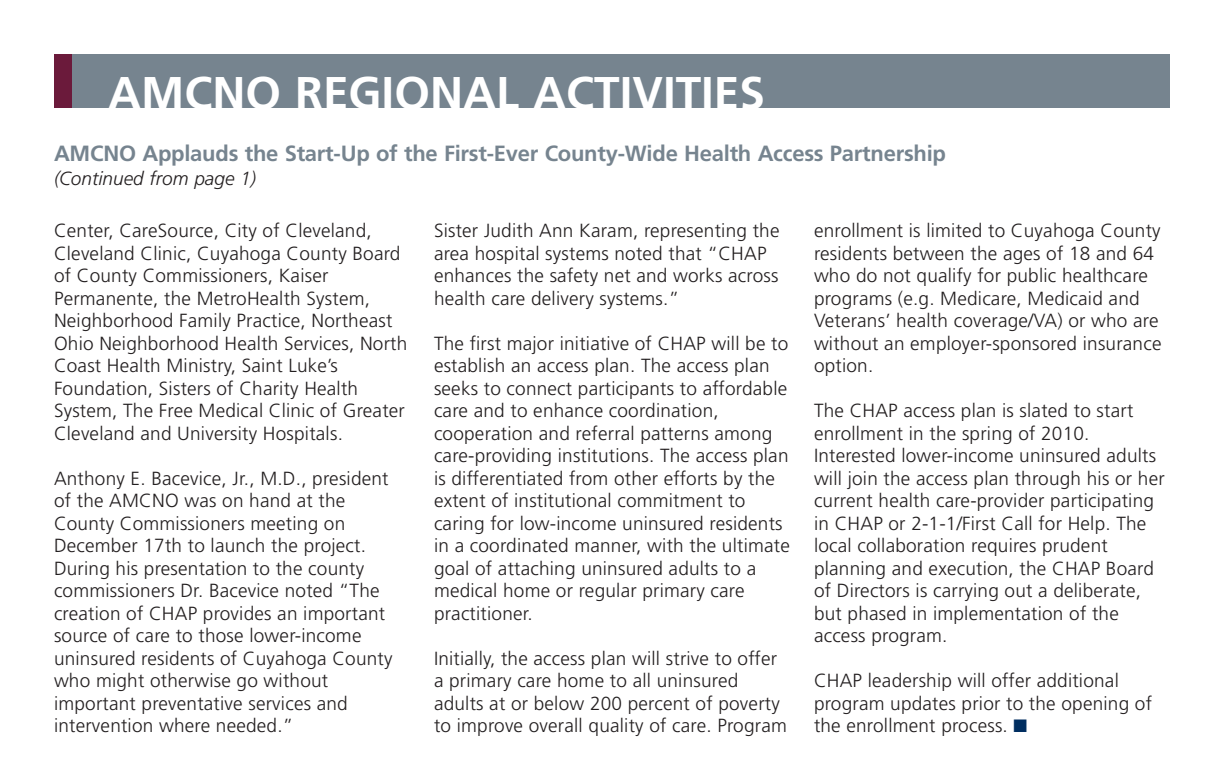
<style>
.page{position:relative;width:1224px;height:774px;background:#fff}
.page>*{position:absolute;margin:0;border:0;box-sizing:border-box;transform-origin:0 0}
.t1{font:700 45.8px "Frutiger";color:#fff}
.t2{font:700 22px "Frutiger";letter-spacing:-.01em;color:#76848f}
.t3{font:300 19px/22.4px "Frutiger";letter-spacing:.01em;color:#231f20}
.t4{font:italic 300 19px "Frutiger";color:#231f20}
.s1{color:#002e60}
</style>
<div class="page">
<div style="left:54px;top:54px;width:1116px;height:54px;background:#76848f"></div>
<div style="left:54px;top:54px;width:18px;height:54px;background:#6b1a3b"></div>
<h1 class="t1" style="left:108px;top:75px;width:658px">AMCNO REGIONAL ACTIVITIES</h1>
<p class="t2" style="left:54px;top:144px;width:894px">AMCNO Applauds the Start-Up of the First-Ever County-Wide Health Access Partnership</p>
<p class="t4" style="left:54px;top:170px;width:204px">(Continued from page 1)</p>
<p class="t3" style="left:54px;top:221px;width:355px">Center, CareSource, City of Cleveland, Cleveland Clinic, Cuyahoga County Board of County Commissioners, Kaiser Permanente, the MetroHealth System, Neighborhood Family Practice, Northeast Ohio Neighborhood Health Services, North Coast Health Ministry, Saint Luke’s Foundation, Sisters of Charity Health System, The Free Medical Clinic of Greater Cleveland and University Hospitals.</p>
<p class="t3" style="left:54px;top:468px;width:340px">Anthony E. Bacevice, Jr., M.D., president of the AMCNO was on hand at the County Commissioners meeting on December 17th to launch the project.<br>During his presentation to the county commissioners Dr. Bacevice noted “The creation of CHAP provides an important source of care to those lower-income uninsured residents of Cuyahoga County who might otherwise go without important preventative services and intervention where needed.”</p>
<p class="t3" style="left:814px;top:221px;width:349px">enrollment is limited to Cuyahoga County residents between the ages of 18 and 64 who do not qualify for public healthcare programs (e.g. Medicare, Medicaid and Veterans’ health coverage/VA) or who are without an employer-sponsored insurance option.</p>
<p class="t3" style="left:814px;top:401px;width:352px">The CHAP access plan is slated to start enrollment in the spring of 2010.<br>Interested lower-income uninsured adults will join the access plan through his or her current health care-provider participating in CHAP or 2-1-1/First Call for Help. The local collaboration requires prudent planning and execution, the CHAP Board of Directors is carrying out a deliberate, but phased in implementation of the access program.</p>
<p class="t3" style="left:814px;top:671px;width:340px">CHAP leadership will offer additional program updates prior to the opening of the enrollment process. <span class="s1">■</span></p>
<p class="t3" style="left:434px;top:221px;width:347px">Sister Judith Ann Karam, representing the area hospital systems noted that “CHAP enhances the safety net and works across health care delivery systems.”</p>
<p class="t3" style="left:434px;top:333px;width:357px">The first major initiative of CHAP will be to establish an access plan. The access plan seeks to connect participants to affordable care and to enhance coordination, cooperation and referral patterns among care-providing institutions. The access plan is differentiated from other efforts by the extent of institutional commitment to caring for low-income uninsured residents in a coordinated manner, with the ultimate goal of attaching uninsured adults to a medical home or regular primary care practitioner.</p>
<p class="t3" style="left:434px;top:648px;width:354px">Initially, the access plan will strive to offer a primary care home to all uninsured adults at or below 200 percent of poverty to improve overall quality of care. Program</p>
</div>
